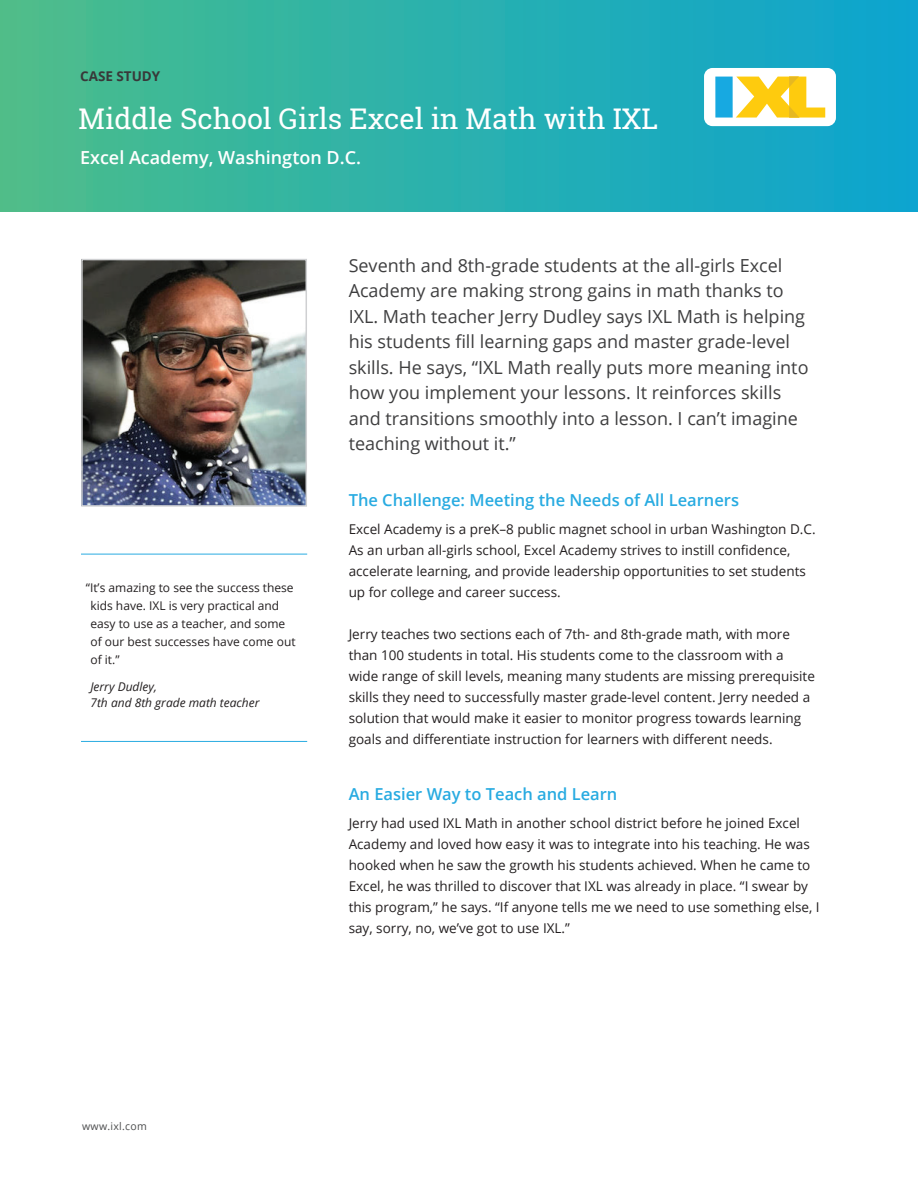
<style>
.page{position:relative;width:918px;height:1188px;background:#fff}
.page>*{position:absolute;margin:0;border:0;box-sizing:border-box;transform-origin:0 0}
.t1{font:28.5px "Roboto Slab";color:#fff}
.t2{font:18px/25.5px "Open Sans";color:#3e3e3f}
.t3{font:600 18px "Open Sans";color:#fff}
.t4{font:600 16.5px "Open Sans";color:#28abe1}
.t5{font:13.5px/21px "Open Sans";color:#231f20}
.t6{font:700 13.5px "Open Sans";color:#383839}
.t7{font:12px/18px "Open Sans";color:#231f20}
.t8{font:italic 12px/16.5px "Open Sans";color:#231f20}
.t9{font:10.5px "Open Sans";letter-spacing:.025em;color:#4c4d4e}
</style>
<div class="page">
<div style="left:0;top:0;width:918px;height:212px;background:linear-gradient(to right,#4bbd8b,#0ba4d0)"></div>
<div style="left:704px;top:68px;width:132px;height:58px;background:#fff;border-radius:8px"></div>
<div style="left:715px;top:77px;width:18px;height:41px;background:#17a9e1"></div>
<svg style="left:736px;top:77px;width:89px;height:41px"></svg>
<img style="left:84px;top:262px;width:220px;height:242px">
<div style="left:81px;top:259px;width:226px;height:248px;border:2px solid #cfd0d2"></div>
<hr style="left:81px;top:554px;width:226px;height:1px;background:#28abe1">
<hr style="left:81px;top:741px;width:226px;height:1px;background:#28abe1">
<p class="t6" style="left:80px;top:66px;width:82px">CASE STUDY</p>
<h1 class="t1" style="left:79px;top:99px;width:581px">Middle School Girls Excel in Math with IXL</h1>
<h2 class="t3" style="left:80px;top:145px;width:282px">Excel Academy, Washington D.C.</h2>
<p class="t7" style="left:90px;top:578px;width:207px;text-indent:-5px">“It’s amazing to see the success these kids have. IXL is very practical and easy to use as a teacher, and some of our best successes have come out of it.”</p>
<p class="t8" style="left:90px;top:678px;width:171px">Jerry Dudley,<br>7th and 8th grade math teacher</p>
<p class="t2" style="left:349px;top:252px;width:461px">Seventh and 8th-grade students at the all-girls Excel Academy are making strong gains in math thanks to IXL. Math teacher Jerry Dudley says IXL Math is helping his students fill learning gaps and master grade-level skills. He says, “IXL Math really puts more meaning into how you implement your lessons. It reinforces skills and transitions smoothly into a lesson. I can’t imagine teaching without it.”</p>
<p class="t4" style="left:349px;top:488px;width:392px">The Challenge: Meeting the Needs of All Learners</p>
<p class="t5" style="left:349px;top:518px;width:468px">Excel Academy is a preK–8 public magnet school in urban Washington D.C.<br>As an urban all-girls school, Excel Academy strives to instill confidence, accelerate learning, and provide leadership opportunities to set students up for college and career success.</p>
<p class="t5" style="left:349px;top:623px;width:468px">Jerry teaches two sections each of 7th- and 8th-grade math, with more than 100 students in total. His students come to the classroom with a wide range of skill levels, meaning many students are missing prerequisite skills they need to successfully master grade-level content. Jerry needed a solution that would make it easier to monitor progress towards learning goals and differentiate instruction for learners with different needs.</p>
<p class="t4" style="left:349px;top:782px;width:270px">An Easier Way to Teach and Learn</p>
<p class="t5" style="left:349px;top:812px;width:473px">Jerry had used IXL Math in another school district before he joined Excel Academy and loved how easy it was to integrate into his teaching. He was hooked when he saw the growth his students achieved. When he came to Excel, he was thrilled to discover that IXL was already in place. “I swear by this program,” he says. “If anyone tells me we need to use something else, I say, sorry, no, we’ve got to use IXL.”</p>
<p class="t9" style="left:82px;top:1119px;width:66px">www.ixl.com</p>
</div>
